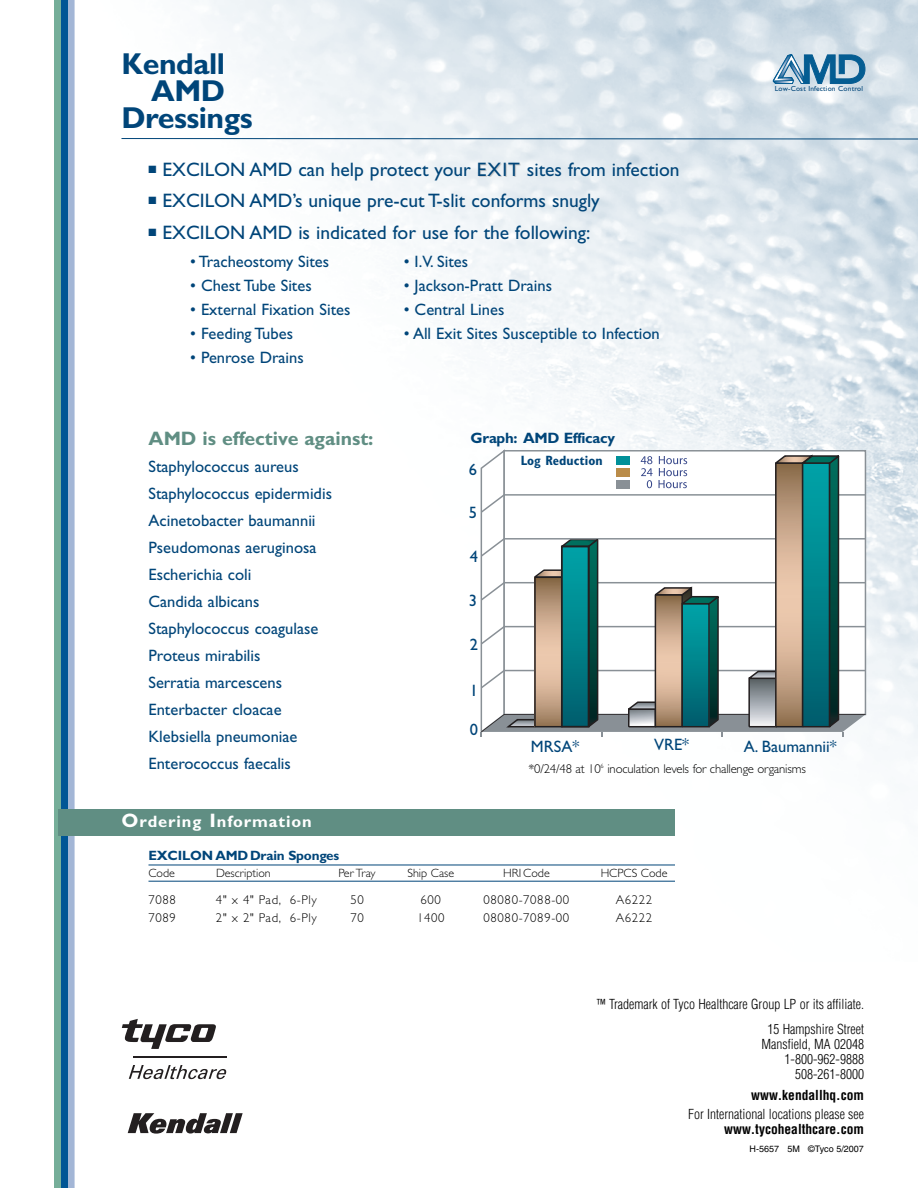
<style>
.page{position:relative;width:918px;height:1188px;background:#fff}
.page>*{position:absolute;margin:0;border:0;box-sizing:border-box;transform-origin:0 0}
.t1{font:700 30.3px "Gill Sans";letter-spacing:-.015em;color:#004579}
.t2{font:19.5px "Gill Sans";color:#004579}
.t3{font:700 19.5px "Gill Sans";color:#608e83}
.t4{font:16.5px/27px "Gill Sans";color:#004579}
.t5{font:700 16.5px "Gill Sans";letter-spacing:.055em;color:#fff}
.t6{font:700 15px "Gill Sans";letter-spacing:-.015em;color:#004579}
.t7{font:300 condensed 13.5px/15px "Helvetica";color:#000;text-align:right}
.t8{font:700 condensed 13.5px "Helvetica";color:#000}
.t9{font:700 13.5px "Gill Sans";letter-spacing:-.015em;color:#004579}
.t10{font:700 condensed 13.5px "Gill Sans";color:#004579}
.t11{font:300 12.75px "Gill Sans";letter-spacing:.045em;color:#000}
.t12{font:300 12.75px "Gill Sans";letter-spacing:-.015em;color:#000}
.t13{font:300 12px "Gill Sans";color:#000}
.t14{font:9px "Helvetica";color:#000}
.t15{font:7.35px "Gill Sans";letter-spacing:.025em;color:#004579}
.s1{color:#ccc}
.s2{font-size:19.5px}
</style>
<div class="page">
<img style="left:74px;top:0;width:844px;height:961px">
<svg style="left:122px;top:1019px;width:94px;height:30px"></svg>
<svg style="left:129px;top:1065px;width:98px;height:14px"></svg>
<hr style="left:133px;top:1057px;width:94px;height:1px;background:#231f20">
<svg style="left:128px;top:1113px;width:115px;height:21px"></svg>
<svg style="left:121px;top:138px;width:797px;height:2px"></svg>
<svg style="left:773px;top:54px;width:92px;height:30px"></svg>
<svg style="left:481px;top:449px;width:384px;height:288px"></svg>
<hr style="left:148px;top:865px;width:527px;height:1px;background:#004579">
<hr style="left:148px;top:881px;width:527px;height:1px;background:#004579">
<div style="left:68px;top:0;width:6px;height:1188px;background:#a3b6d6"></div>
<div style="left:54px;top:0;width:7px;height:1188px;background:#76ae99"></div>
<div style="left:61px;top:0;width:7px;height:1188px;background:#005595"></div>
<div style="left:58px;top:809px;width:617px;height:27px;background:#608e83"></div>
<h1 class="t1" style="left:122px;top:54px;width:105px">Kendall</h1>
<h1 class="t1" style="left:151px;top:81px;width:75px">AMD</h1>
<h1 class="t1" style="left:122px;top:108px;width:133px">Dressings</h1>
<p class="t2" style="left:148px;top:163px;width:533px">■ EXCILON AMD can help protect your <span class="s1">EXIT</span> sites from infection</p>
<p class="t2" style="left:148px;top:194px;width:453px">■ EXCILON AMD’s unique pre-cut T-slit conforms snugly</p>
<p class="t2" style="left:148px;top:225px;width:443px">■ EXCILON AMD is indicated for use for the following:</p>
<p class="t4" style="left:190px;top:250px;width:141px">• Tracheostomy Sites</p>
<p class="t4" style="left:190px;top:274px;width:123px">• Chest Tube Sites</p>
<p class="t4" style="left:190px;top:298px;width:162px">• External Fixation Sites</p>
<p class="t4" style="left:190px;top:322px;width:104px">• Feeding Tubes</p>
<p class="t4" style="left:190px;top:346px;width:115px">• Penrose Drains</p>
<p class="t4" style="left:404px;top:250px;width:66px">• I.V. Sites</p>
<p class="t4" style="left:404px;top:274px;width:150px">• Jackson-Pratt Drains</p>
<p class="t4" style="left:404px;top:298px;width:102px">• Central Lines</p>
<p class="t4" style="left:404px;top:322px;width:258px">• All Exit Sites Susceptible to Infection</p>
<p class="t15" style="left:775px;top:86px;width:90px">Low-Cost Infection Control</p>
<p class="t3" style="left:148px;top:431px;width:227px">AMD is effective against:</p>
<p class="t4" style="left:148px;top:454px;width:185px">Staphylococcus aureus<br>Staphylococcus epidermidis<br>Acinetobacter baumannii<br>Pseudomonas aeruginosa<br>Escherichia coli<br>Candida albicans<br>Staphylococcus coagulase<br>Proteus mirabilis<br>Serratia marcescens<br>Enterbacter cloacae<br>Klebsiella pneumoniae<br>Enterococcus faecalis</p>
<p class="t10" style="left:521px;top:456px;width:83px">Log Reduction</p>
<p class="t6" style="left:471px;top:432px;width:146px">Graph: AMD Efficacy</p>
<p class="t4" style="left:469px;top:458px;width:10px">6</p>
<p class="t4" style="left:469px;top:500px;width:10px">5</p>
<p class="t4" style="left:470px;top:545px;width:10px">4</p>
<p class="t4" style="left:469px;top:589px;width:10px">3</p>
<p class="t4" style="left:470px;top:633px;width:10px">2</p>
<p class="t4" style="left:470px;top:679px;width:10px">1</p>
<p class="t4" style="left:470px;top:718px;width:10px">0</p>
<p class="t4" style="left:531px;top:734px;width:50px">MRSA*</p>
<p class="t4" style="left:654px;top:733px;width:37px">VRE*</p>
<p class="t4" style="left:744px;top:734px;width:94px">A. Baumannii*</p>
<p class="t12" style="left:528px;top:764px;width:279px">*0/24/48 at 10<sup>6</sup> inoculation levels for challenge organisms</p>
<p class="t5" style="left:122px;top:816px;width:192px"><span class="s2">O</span>rdering <span class="s2">I</span>nformation</p>
<p class="t9" style="left:148px;top:850px;width:192px">EXCILON AMDDrain Sponges</p>
<p class="t13" style="left:148px;top:869px;width:28px">Code</p>
<p class="t13" style="left:216px;top:869px;width:56px">Description</p>
<p class="t13" style="left:338px;top:869px;width:39px">Per Tray</p>
<p class="t13" style="left:407px;top:869px;width:48px">Ship Case</p>
<p class="t13" style="left:503px;top:869px;width:48px">HRI Code</p>
<p class="t13" style="left:601px;top:869px;width:68px">HCPCS Code</p>
<p class="t11" style="left:148px;top:895px;width:29px">7088</p>
<p class="t11" style="left:216px;top:895px;width:102px">4" x 4" Pad, 6-Ply</p>
<p class="t11" style="left:350px;top:895px;width:15px">50</p>
<p class="t11" style="left:421px;top:895px;width:22px">600</p>
<p class="t11" style="left:484px;top:895px;width:87px">08080-7088-00</p>
<p class="t11" style="left:616px;top:895px;width:38px">A6222</p>
<p class="t11" style="left:148px;top:913px;width:29px">7089</p>
<p class="t11" style="left:216px;top:913px;width:102px">2" x 2" Pad, 6-Ply</p>
<p class="t11" style="left:350px;top:913px;width:15px">70</p>
<p class="t11" style="left:417px;top:913px;width:29px">1400</p>
<p class="t11" style="left:484px;top:913px;width:87px">08080-7089-00</p>
<p class="t11" style="left:616px;top:913px;width:38px">A6222</p>
<p class="t7" style="left:596px;top:998px;width:269px">™ Trademark of Tyco Healthcare Group LP or its affiliate.</p>
<p class="t7" style="left:761px;top:1022px;width:104px">15 Hampshire Street<br>Mansfield, MA 02048<br>1-800-962-9888<br>508-261-8000</p>
<p class="t8" style="left:751px;top:1089px;width:114px">www.kendallhq.com</p>
<p class="t7" style="left:688px;top:1108px;width:177px">For International locations please see</p>
<p class="t8" style="left:724px;top:1124px;width:141px">www.tycohealthcare.com</p>
<p class="t14" style="left:750px;top:1146px;width:116px">H-5657 5M ©Tyco 5/2007</p>
</div>
